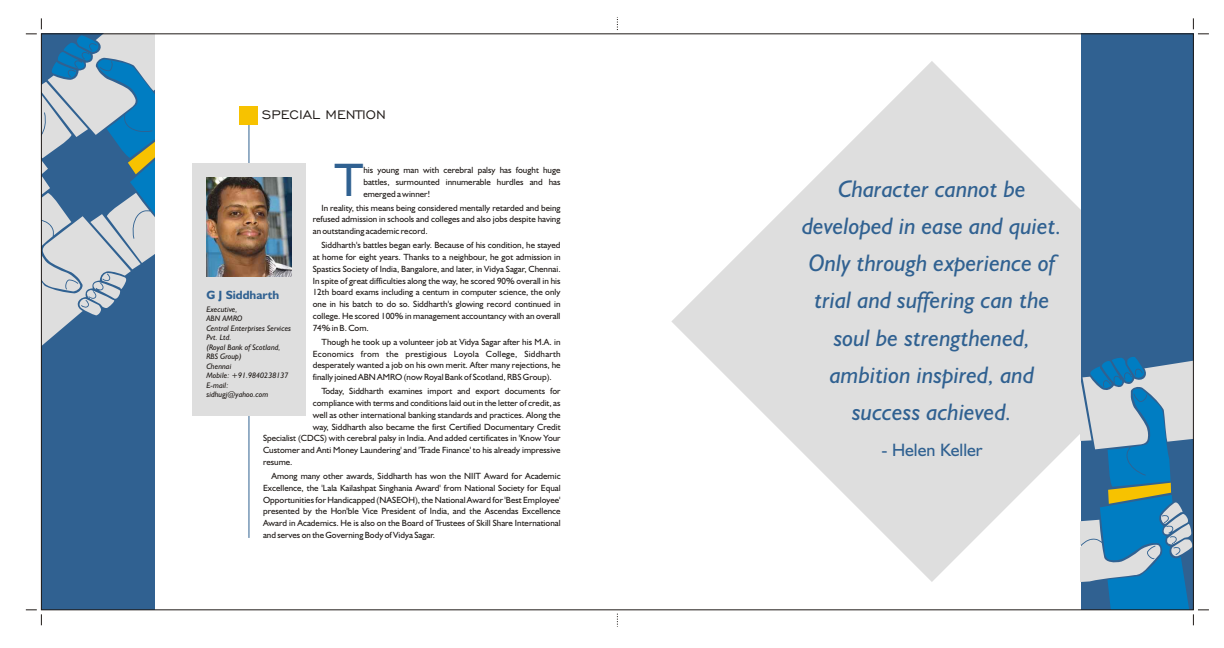
<style>
.page{position:relative;width:1224px;height:648px;background:#fff}
.page>*{position:absolute;margin:0;border:0;box-sizing:border-box;transform-origin:0 0}
.t1{font:47.2px "Humanst 521 BT";color:#306191}
.t2{font:italic 24px/37.2px "Humanst 521 BT";color:#306191;text-align:center}
.t3{font:18px "Humanst 521 BT";color:#306191}
.t4{font:16px "Engravers Gothic BT";color:#1f1a17}
.t5{font:700 12px "Humanst 521 BT";color:#306191}
.t6{font:9px/11.8px "Humanst 521 BT";color:#1f1a17;text-align:justify}
.t7{font:italic 8px/9.5px "Humanst 521 BT";color:#1f1a17}
</style>
<div class="page">
<svg style="left:671px;top:61px;width:410px;height:521px;fill:#dedede"></svg>
<div style="left:41px;top:34px;width:114px;height:576px;background:#306191"></div>
<div style="left:1081px;top:34px;width:112px;height:576px;background:#306191"></div>
<hr style="left:248px;top:121px;width:1px;height:417px;background:#306191">
<div style="left:240px;top:106px;width:18px;height:18px;background:#f7c200"></div>
<svg style="left:26px;top:18px;width:129px;height:329px"></svg>
<svg style="left:26px;top:610px;width:16px;height:15px"></svg>
<svg style="left:1193px;top:18px;width:16px;height:17px"></svg>
<svg style="left:1081px;top:356px;width:128px;height:269px"></svg>
<div style="left:192px;top:163px;width:114px;height:253px;background:#dedede"></div>
<img style="left:206px;top:178px;width:85px;height:99px">
<h3 class="t4" style="left:262px;top:107px;width:126px">SPECIAL MENTION</h3>
<p class="t1" style="left:334px;top:160px;width:30px">T</p>
<p class="t6" style="left:363px;top:165px;width:199px">his young man with cerebral palsy has fought huge battles, surmounted innumerable hurdles and has emerged a winner!</p>
<p class="t6" style="left:313px;top:202px;width:249px;text-indent:9px">In reality, this means being considered mentally retarded and being refused admission in schools and colleges and also jobs despite having an outstanding academic record.</p>
<p class="t6" style="left:313px;top:240px;width:249px;text-indent:9px">Siddharth's battles began early. Because of his condition, he stayed at home for eight years. Thanks to a neighbour, he got admission in Spastics Society of India, Bangalore, and later, in Vidya Sagar, Chennai.<br>In spite of great difficulties along the way, he scored 90% overall in his 12th board exams including a centum in computer science, the only one in his batch to do so. Siddharth's glowing record continued in college. He scored 100% in management accountancy with an overall 74% in B. Com.</p>
<p class="t6" style="left:313px;top:337px;width:249px;text-indent:9px">Though he took up a volunteer job at Vidya Sagar after his M.A. in Economics from the prestigious Loyola College, Siddharth desperately wanted a job on his own merit. After many rejections, he finally joined ABN AMRO (now Royal Bank of Scotland, RBS Group).</p>
<p class="t6" style="left:322px;top:386px;width:241px">Today, Siddharth examines import and export documents for</p>
<p class="t6" style="left:313px;top:398px;width:249px">compliance with terms and conditions laid out in the letter of credit, as</p>
<p class="t6" style="left:313px;top:410px;width:249px">well as other international banking standards and practices. Along the</p>
<p class="t6" style="left:313px;top:421px;width:249px">way, Siddharth also became the first Certified Documentary Credit</p>
<p class="t6" style="left:263px;top:433px;width:299px">Specialist (CDCS) with cerebral palsy in India. And added certificates in 'Know Your</p>
<p class="t6" style="left:263px;top:445px;width:299px">Customer and Anti Money Laundering' and 'Trade Finance' to his already impressive</p>
<p class="t6" style="left:263px;top:457px;width:31px">resume.</p>
<p class="t6" style="left:263px;top:471px;width:299px;text-indent:8px">Among many other awards, Siddharth has won the NIIT Award for Academic Excellence, the 'Lala Kailashpat Singhania Award' from National Society for Equal Opportunities for Handicapped (NASEOH), the National Award for 'Best Employee' presented by the Hon'ble Vice President of India, and the Ascendas Excellence Award in Academics. He is also on the Board of Trustees of Skill Share International and serves on the Governing Body of Vidya Sagar.</p>
<h3 class="t5" style="left:206px;top:290px;width:74px">G J Siddharth</h3>
<p class="t7" style="left:206px;top:305px;width:86px">Executive,<br>ABN AMRO<br>Central Enterprises Services<br>Pvt. Ltd.<br>(Royal Bank of Scotland,<br>RBS Group)<br>Chennai</p>
<p class="t7" style="left:206px;top:372px;width:84px">Mobile: +91.9840238137</p>
<p class="t7" style="left:206px;top:381px;width:63px">E-mail: sidhugj@yahoo.com</p>
<p class="t2" style="left:802px;top:172px;width:261px">Character cannot be developed in ease and quiet.<br>Only through experience of trial and suffering can the soul be strengthened, ambition inspired, and success achieved.</p>
<p class="t3" style="left:881px;top:443px;width:103px">- Helen Keller</p>
</div>
